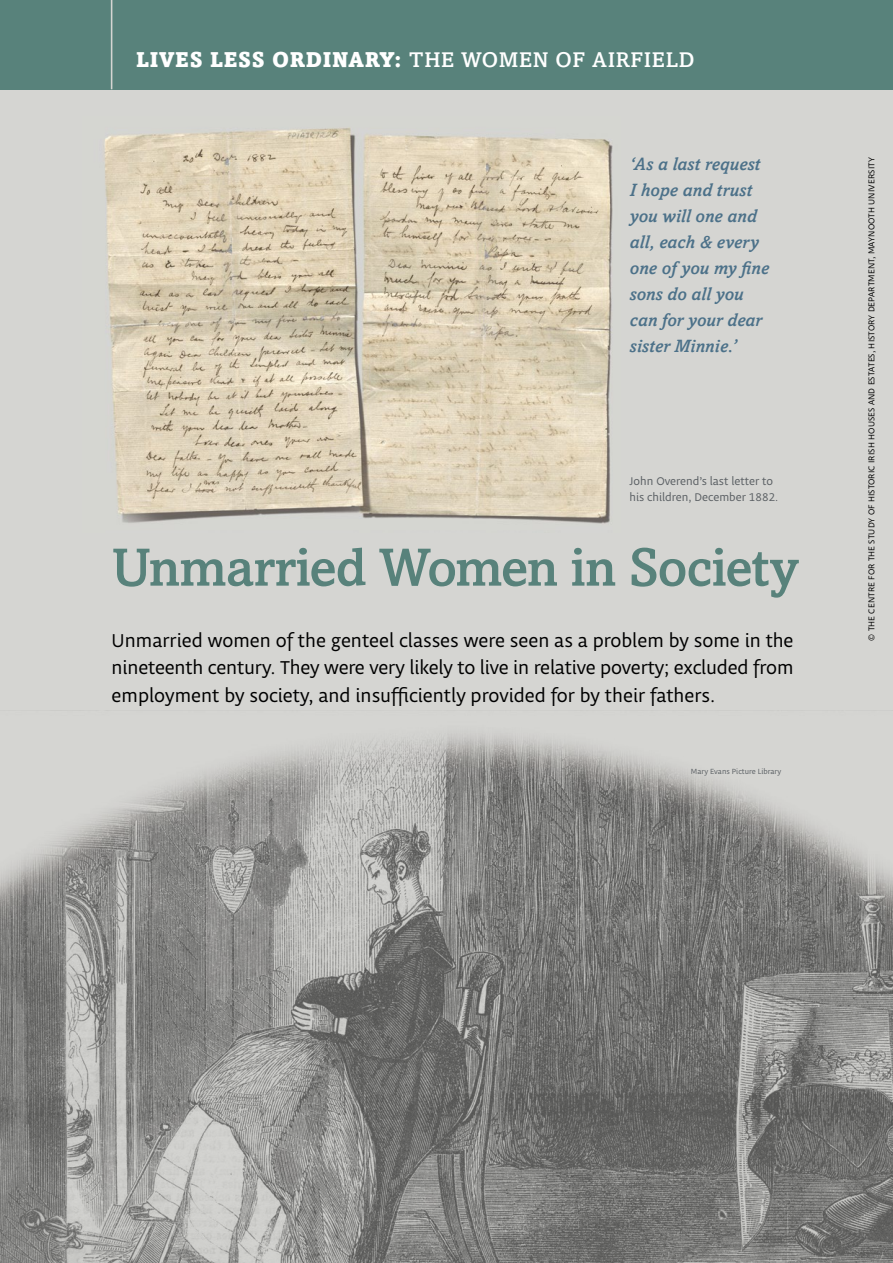
<style>
.page{position:relative;width:893px;height:1263px;background:#d5d5d2}
.page>*{position:absolute;margin:0;border:0;box-sizing:border-box;transform-origin:0 0}
.t1{font:500 53.55px "Amasis MT Std";letter-spacing:-.02em;color:#58827b}
.t2{font:900 21.3px "Amasis MT Std";letter-spacing:.03em;color:#fff}
.t3{font:19.65px/27.6px "Obliqua ITC Std";color:#000;text-align:justify}
.t4{font:italic 500 18.15px/26px "Amasis MT Std";color:#4c7189}
.t5{font:11.85px/15.8px "Obliqua ITC Std";color:#5b6064}
.t6{font:9px "Obliqua ITC Std";letter-spacing:.015em;color:#000}
.t7{font:7.8px "Obliqua ITC Std";color:#5b6064}
.s1{font-weight:500}
</style>
<div class="page">
<div style="left:0;top:0;width:893px;height:89px;background:#58827b"></div>
<hr style="left:111px;top:0;width:1px;height:89px;background:#d5d5d2">
<img style="left:104px;top:127px;width:509px;height:397px">
<img style="left:0;top:734px;width:893px;height:529px">
<p class="t2" style="left:136px;top:46px;width:560px">LIVES LESS ORDINARY: <span class="s1">THE WOMEN OF AIRFIELD</span></p>
<p class="t4" style="left:630px;top:151px;width:141px">‘As a last request<br>I hope and trust you will one and all, each &amp; every one of you my fine sons do all you can for your dear sister Minnie.’</p>
<p class="t5" style="left:630px;top:474px;width:150px">John Overend’s last letter to his children, December 1882.</p>
<h1 class="t1" style="left:112px;top:535px;width:689px">Unmarried Women in Society</h1>
<p class="t3" style="left:112px;top:627px;width:684px">Unmarried women of the genteel classes were seen as a problem by some in the nineteenth century. They were very likely to live in relative poverty; excluded from employment by society, and insufficiently provided for by their fathers.</p>
<p class="t7" style="left:691px;top:767px;width:92px">Mary Evans Picture Library</p>
<p class="t6" style="left:867px;top:641px;width:485px;rotate:-90deg">© THE CENTRE FOR THE STUDY OF HISTORIC IRISH HOUSES AND ESTATES, HISTORY DEPARTMENT, MAYNOOTH UNIVERSITY</p>
</div>
